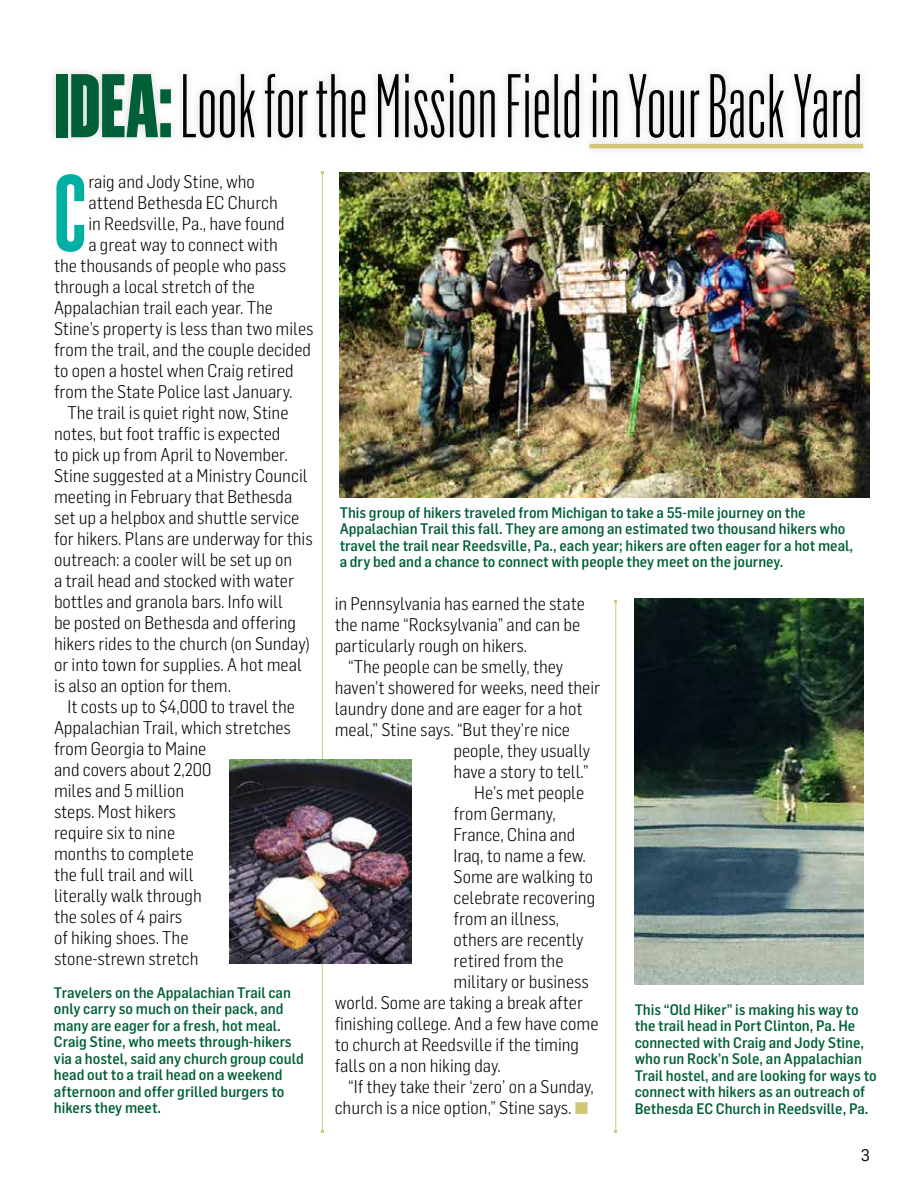
<style>
.page{position:relative;width:918px;height:1188px;background:#fff}
.page>*{position:absolute;margin:0;border:0;box-sizing:border-box;transform-origin:0 0}
.t1{font:600 106.35px "Flama Ultracondensed";color:#00b0a3}
.t2{font:300 88.5px "Flama Ultracondensed";color:#000}
.t3{font:300 18px/21px "Flama Semicondensed";color:#000}
.t4{font:16.5px "Flama";color:#000}
.t5{font:500 15px/16.5px "Flama Semicondensed";color:#005f37}
.s1{font-weight:900;color:#005f37}
.s2{font-family:"Flama";font-weight:400;font-size:16.5px;color:#d1c777}
</style>
<div class="page">
<div style="left:47px;top:66px;width:824px;height:91px;background:#c7c8ca;opacity:.7"></div>
<hr style="left:589px;top:144px;width:274px;height:4px;background:#d1c777">
<hr style="left:322px;top:172px;width:1px;height:960px;background:#d1c777">
<hr style="left:615px;top:601px;width:1px;height:531px;background:#d1c777">
<img style="left:229px;top:759px;width:183px;height:205px">
<img style="left:340px;top:173px;width:530px;height:324px">
<img style="left:634px;top:599px;width:230px;height:386px">
<h2 class="t2" style="left:54px;top:52px;width:811px"><span class="s1">IDEA:</span> Look for the Mission Field in Your Back Yard</h2>
<h1 class="t1" style="left:54px;top:148px;width:34px">C</h1>
<p class="t3" style="left:88px;top:170px;width:168px">raig and Jody Stine, who</p>
<p class="t3" style="left:88px;top:191px;width:191px">attend Bethesda EC Church</p>
<p class="t3" style="left:88px;top:212px;width:198px">in Reedsville, Pa., have found</p>
<p class="t3" style="left:88px;top:233px;width:191px">a great way to connect with</p>
<p class="t3" style="left:54px;top:254px;width:234px">the thousands of people who pass</p>
<p class="t3" style="left:54px;top:275px;width:202px">through a local stretch of the</p>
<p class="t3" style="left:54px;top:296px;width:221px">Appalachian trail each year. The</p>
<p class="t3" style="left:54px;top:317px;width:261px">Stine’s property is less than two miles</p>
<p class="t3" style="left:54px;top:338px;width:259px">from the trail, and the couple decided</p>
<p class="t3" style="left:54px;top:359px;width:241px">to open a hostel when Craig retired</p>
<p class="t3" style="left:54px;top:380px;width:240px">from the State Police last January.</p>
<p class="t3" style="left:68px;top:401px;width:223px">The trail is quiet right now, Stine</p>
<p class="t3" style="left:54px;top:422px;width:228px">notes, but foot traffic is expected</p>
<p class="t3" style="left:54px;top:443px;width:235px">to pick up from April to November.</p>
<p class="t3" style="left:54px;top:464px;width:255px">Stine suggested at a Ministry Council</p>
<p class="t3" style="left:54px;top:485px;width:240px">meeting in February that Bethesda</p>
<p class="t3" style="left:54px;top:506px;width:247px">set up a helpbox and shuttle service</p>
<p class="t3" style="left:54px;top:527px;width:260px">for hikers. Plans are underway for this</p>
<p class="t3" style="left:54px;top:548px;width:240px">outreach: a cooler will be set up on</p>
<p class="t3" style="left:54px;top:569px;width:242px">a trail head and stocked with water</p>
<p class="t3" style="left:54px;top:590px;width:230px">bottles and granola bars. Info will</p>
<p class="t3" style="left:54px;top:611px;width:244px">be posted on Bethesda and offering</p>
<p class="t3" style="left:54px;top:632px;width:257px">hikers rides to the church (on Sunday)</p>
<p class="t3" style="left:54px;top:653px;width:249px">or into town for supplies. A hot meal</p>
<p class="t3" style="left:54px;top:674px;width:179px">is also an option for them.</p>
<p class="t3" style="left:68px;top:695px;width:229px">It costs up to $4,000 to travel the</p>
<p class="t3" style="left:54px;top:717px;width:238px">Appalachian Trail, which stretches</p>
<p class="t3" style="left:54px;top:738px;width:154px">from Georgia to Maine</p>
<p class="t3" style="left:54px;top:759px;width:159px">and covers about 2,200</p>
<p class="t3" style="left:54px;top:780px;width:132px">miles and 5 million</p>
<p class="t3" style="left:54px;top:801px;width:123px">steps. Most hikers</p>
<p class="t3" style="left:54px;top:822px;width:123px">require six to nine</p>
<p class="t3" style="left:54px;top:843px;width:142px">months to complete</p>
<p class="t3" style="left:54px;top:864px;width:141px">the full trail and will</p>
<p class="t3" style="left:54px;top:885px;width:149px">literally walk through</p>
<p class="t3" style="left:54px;top:906px;width:130px">the soles of 4 pairs</p>
<p class="t3" style="left:54px;top:927px;width:136px">of hiking shoes. The</p>
<p class="t3" style="left:54px;top:948px;width:146px">stone-strewn stretch</p>
<p class="t5" style="left:340px;top:503px;width:515px">This group of hikers traveled from Michigan to take a 55-mile journey on the Appalachian Trail this fall. They are among an estimated two thousand hikers who travel the trail near Reedsville, Pa., each year; hikers are often eager for a hot meal, a dry bed and a chance to connect with people they meet on the journey.</p>
<p class="t3" style="left:335px;top:592px;width:252px">in Pennsylvania has earned the state the name “Rocksylvania” and can be particularly rough on hikers.</p>
<p class="t3" style="left:348px;top:655px;width:217px">“The people can be smelly, they</p>
<p class="t3" style="left:335px;top:676px;width:267px">haven’t showered for weeks, need their</p>
<p class="t3" style="left:335px;top:697px;width:249px">laundry done and are eager for a hot</p>
<p class="t3" style="left:335px;top:718px;width:237px">meal,” Stine says. “But they’re nice</p>
<p class="t3" style="left:454px;top:739px;width:138px">people, they usually</p>
<p class="t3" style="left:454px;top:760px;width:137px">have a story to tell.”</p>
<p class="t3" style="left:474px;top:781px;width:112px">He’s met people</p>
<p class="t3" style="left:454px;top:802px;width:104px">from Germany,</p>
<p class="t3" style="left:454px;top:823px;width:123px">France, China and</p>
<p class="t3" style="left:454px;top:844px;width:134px">Iraq, to name a few.</p>
<p class="t3" style="left:454px;top:865px;width:141px">Some are walking to</p>
<p class="t3" style="left:454px;top:886px;width:143px">celebrate recovering</p>
<p class="t3" style="left:454px;top:907px;width:107px">from an illness,</p>
<p class="t3" style="left:454px;top:928px;width:132px">others are recently</p>
<p class="t3" style="left:454px;top:949px;width:111px">retired from the</p>
<p class="t3" style="left:454px;top:970px;width:137px">military or business</p>
<p class="t3" style="left:335px;top:991px;width:250px">world. Some are taking a break after</p>
<p class="t3" style="left:335px;top:1012px;width:265px">finishing college. And a few have come</p>
<p class="t3" style="left:335px;top:1033px;width:246px">to church at Reedsville if the timing</p>
<p class="t3" style="left:335px;top:1054px;width:168px">falls on a non hiking day.</p>
<p class="t3" style="left:348px;top:1075px;width:247px">“If they take their ‘zero’ on a Sunday,</p>
<p class="t3" style="left:335px;top:1096px;width:255px">church is a nice option,” Stine says. <span class="s2">π</span></p>
<p class="t5" style="left:54px;top:983px;width:251px">Travelers on the Appalachian Trail can only carry so much on their pack, and many are eager for a fresh, hot meal.<br>Craig Stine, who meets through-hikers via a hostel, said any church group could head out to a trail head on a weekend afternoon and offer grilled burgers to hikers they meet.</p>
<p class="t5" style="left:635px;top:1001px;width:244px">This “Old Hiker” is making his way to the trail head in Port Clinton, Pa. He connected with Craig and Jody Stine, who run Rock’n Sole, an Appalachian Trail hostel, and are looking for ways to connect with hikers as an outreach of Bethesda EC Church in Reedsville, Pa.</p>
<p class="t4" style="left:861px;top:1145px;width:11px">3</p>
</div>
